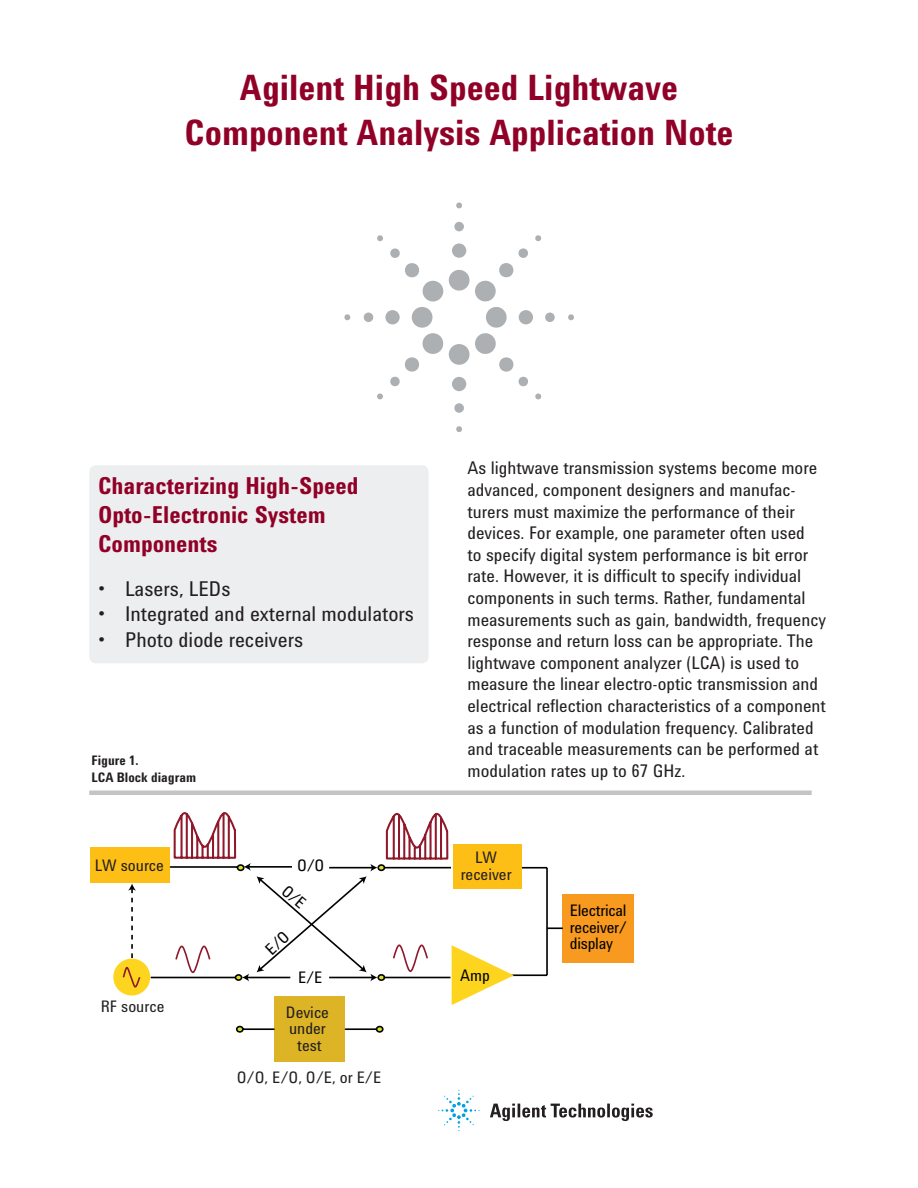
<style>
.page{position:relative;width:918px;height:1188px;background:#fff}
.page>*{position:absolute;margin:0;border:0;box-sizing:border-box;transform-origin:0 0}
.t1{font:700 36px/45px "Agilent Condensed CFF";color:#900027;text-align:center}
.t2{font:700 24px/28.8px "Agilent Condensed CFF";color:#900027}
.t3{font:21px "Agilent Condensed CFF";color:#231f20}
.t4{font:18px/21.6px "Agilent Condensed CFF";color:#231f20}
.t5{font:16.35px/16.4px "Agilent Condensed CFF";color:#231f20;text-align:center}
.t6{font:16.35px/16.4px "Agilent Condensed CFF";letter-spacing:-.015em;color:#010202;text-align:justify}
.t7{font:700 13.5px/16.5px "Agilent Condensed CFF";color:#231f20}
</style>
<div class="page">
<div style="left:89px;top:465px;width:340px;height:198px;background:#edeeef;border-radius:7px"></div>
<div style="left:449px;top:270px;width:21px;height:21px;background:#adb0b2;border-radius:50%"></div>
<div style="left:452px;top:243px;width:14px;height:15px;background:#adb0b2;border-radius:50%"></div>
<div style="left:454px;top:222px;width:10px;height:9px;background:#adb0b2;border-radius:50%"></div>
<svg style="left:456px;top:202px;width:6px;height:6px"></svg>
<div style="left:486px;top:307px;width:21px;height:21px;background:#adb0b2;border-radius:50%"></div>
<div style="left:519px;top:310px;width:14px;height:14px;background:#adb0b2;border-radius:50%"></div>
<div style="left:545px;top:313px;width:10px;height:9px;background:#adb0b2;border-radius:50%"></div>
<svg style="left:568px;top:314px;width:6px;height:6px"></svg>
<div style="left:449px;top:344px;width:21px;height:21px;background:#adb0b2;border-radius:50%"></div>
<div style="left:452px;top:377px;width:14px;height:14px;background:#adb0b2;border-radius:50%"></div>
<div style="left:454px;top:403px;width:10px;height:10px;background:#adb0b2;border-radius:50%"></div>
<svg style="left:456px;top:426px;width:6px;height:6px"></svg>
<div style="left:412px;top:307px;width:21px;height:21px;background:#adb0b2;border-radius:50%"></div>
<div style="left:385px;top:310px;width:15px;height:14px;background:#adb0b2;border-radius:50%"></div>
<div style="left:364px;top:313px;width:9px;height:9px;background:#adb0b2;border-radius:50%"></div>
<svg style="left:344px;top:314px;width:6px;height:6px"></svg>
<svg style="left:475px;top:248px;width:53px;height:54px"></svg>
<svg style="left:535px;top:235px;width:6px;height:6px"></svg>
<svg style="left:475px;top:333px;width:53px;height:54px"></svg>
<svg style="left:535px;top:393px;width:7px;height:7px"></svg>
<svg style="left:390px;top:333px;width:54px;height:54px"></svg>
<svg style="left:377px;top:393px;width:6px;height:7px"></svg>
<svg style="left:390px;top:248px;width:54px;height:54px"></svg>
<svg style="left:377px;top:235px;width:6px;height:7px"></svg>
<svg style="left:490px;top:1104px;width:163px;height:17px"></svg>
<svg style="left:438px;top:1090px;width:42px;height:41px"></svg>
<hr style="left:516px;top:867px;width:31px;height:2px;background:#010202">
<hr style="left:471px;top:974px;width:76px;height:2px;background:#010202">
<hr style="left:546px;top:868px;width:2px;height:107px;background:#010202">
<div style="left:113px;top:959px;width:37px;height:37px;background:#fed51e;border-radius:50%"></div>
<svg style="left:122px;top:967px;width:19px;height:21px"></svg>
<hr style="left:151px;top:977px;width:85px;height:1px;background:#010202">
<div style="left:90px;top:847px;width:80px;height:36px;background:#fdbe16"></div>
<div style="left:453px;top:845px;width:69px;height:44px;background:#fdbe16"></div>
<div style="left:563px;top:895px;width:71px;height:68px;background:#f89a1f"></div>
<svg style="left:547px;top:927px;width:16px;height:2px"></svg>
<div style="left:274px;top:996px;width:70px;height:66px;background:#ddb426"></div>
<svg style="left:344px;top:1025px;width:40px;height:9px"></svg>
<svg style="left:235px;top:1025px;width:40px;height:8px"></svg>
<svg style="left:128px;top:884px;width:8px;height:74px"></svg>
<div style="left:89px;top:790px;width:723px;height:5px;background:#c2c4c6"></div>
<svg style="left:169px;top:812px;width:345px;height:193px"></svg>
<h1 class="t1" style="left:185px;top:69px;width:550px">Agilent High Speed Lightwave<br>Component Analysis Application Note</h1>
<h2 class="t2" style="left:98px;top:474px;width:262px">Characterizing High-Speed<br>Opto-Electronic System<br>Components</h2>
<p class="t3" style="left:98px;top:581px;width:134px">• Lasers, LEDs</p>
<p class="t3" style="left:98px;top:606px;width:318px">• Integrated and external modulators</p>
<p class="t3" style="left:98px;top:632px;width:207px">• Photo diode receivers</p>
<p class="t7" style="left:92px;top:754px;width:106px">Figure 1.<br>LCA Block diagram</p>
<p class="t5" style="left:95px;top:858px;width:71px">LW source</p>
<p class="t5" style="left:101px;top:1000px;width:65px">RF source</p>
<p class="t6" style="left:297px;top:859px;width:29px">O/O</p>
<p class="t6" style="left:298px;top:971px;width:26px">E/E</p>
<p class="t5" style="left:286px;top:1006px;width:45px">Device under test</p>
<p class="t5" style="left:237px;top:1071px;width:146px">O/O, E/O, O/E, or E/E</p>
<p class="t4" style="left:468px;top:459px;width:360px">As lightwave transmission systems become more advanced, component designers and manufac&shy;turers must maximize the performance of their devices. For example, one parameter often used<br>to specify digital system performance is bit error rate. However, it is difficult to specify individual components in such terms. Rather, fundamental measurements such as gain, bandwidth, frequency response and return loss can be appropriate. The lightwave component analyzer (LCA) is used to measure the linear electro-optic transmission and electrical reflection characteristics of a component as a function of modulation frequency. Calibrated and traceable measurements can be performed at modulation rates up to 67 GHz.</p>
<p class="t5" style="left:461px;top:851px;width:52px">LW receiver</p>
<p class="t6" style="left:460px;top:968px;width:31px">Amp</p>
<p class="t6" style="left:570px;top:904px;width:59px">Electrical receiver/ display</p>
</div>
